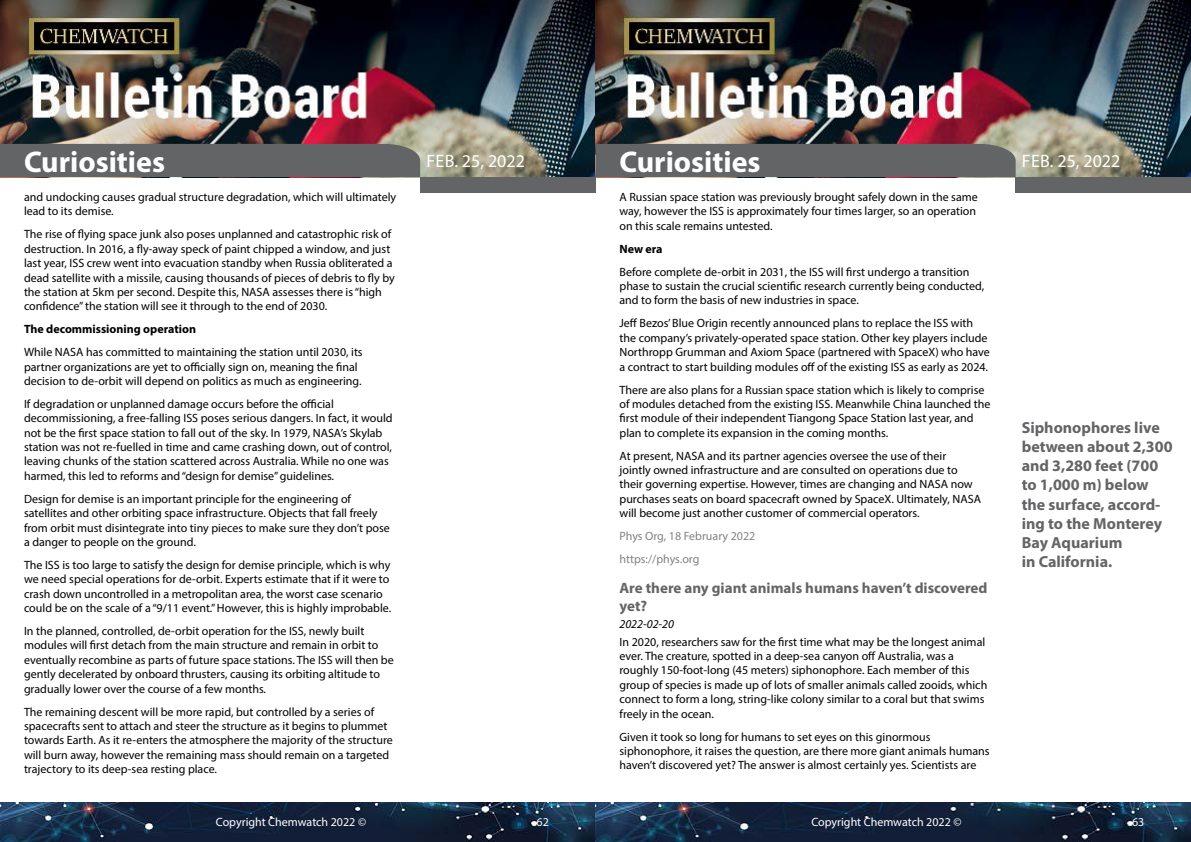
<style>
.page{position:relative;width:1191px;height:842px;background:#fff}
.page>*{position:absolute;margin:0;border:0;box-sizing:border-box;transform-origin:0 0}
.t1{font:700 30px "Myriad Pro";color:#fff}
.t2{font:18px "Myriad Pro";color:#fff}
.t3{font:700 16px/19.2px "Myriad Pro";color:#636466}
.t4{font:700 15px/18px "Myriad Pro";color:#636466}
.t5{font:12px/14.4px "Myriad Pro";color:#000}
.t6{font:12px "Myriad Pro";color:#fff}
.t7{font:12px/22.9px "Myriad Pro";color:#808285}
.t8{font:700 12px "Myriad Pro";color:#000}
.t9{font:italic 12px "Myriad Pro";color:#000}
</style>
<div class="page">
<img style="left:0;top:0;width:1191px;height:177px">
<div style="left:420px;top:177px;width:175px;height:15px;background:#636466"></div>
<div style="left:1015px;top:177px;width:176px;height:15px;background:#636466"></div>
<div style="left:0;top:144px;width:420px;height:33px;background:#636466"></div>
<div style="left:595px;top:144px;width:420px;height:33px;background:#636466"></div>
<img style="left:0;top:802px;width:1191px;height:40px">
<h1 class="t1" style="left:24px;top:142px;width:142px">Curiosities</h1>
<h1 class="t1" style="left:619px;top:142px;width:142px">Curiosities</h1>
<p class="t5" style="left:24px;top:190px;width:374px">and undocking causes gradual structure degradation, which will ultimately lead to its demise.</p>
<p class="t5" style="left:24px;top:227px;width:372px">The rise of flying space junk also poses unplanned and catastrophic risk of destruction. In 2016, a fly-away speck of paint chipped a window, and just last year, ISS crew went into evacuation standby when Russia obliterated a dead satellite with a missile, causing thousands of pieces of debris to fly by the station at 5km per second. Despite this, NASA assesses there is “high confidence” the station will see it through to the end of 2030.</p>
<p class="t8" style="left:24px;top:321px;width:174px">The decommissioning operation</p>
<p class="t5" style="left:24px;top:345px;width:340px">While NASA has committed to maintaining the station until 2030, its partner organizations are yet to officially sign on, meaning the final decision to de-orbit will depend on politics as much as engineering.</p>
<p class="t5" style="left:24px;top:396px;width:370px">If degradation or unplanned damage occurs before the official decommissioning, a free-falling ISS poses serious dangers. In fact, it would not be the first space station to fall out of the sky. In 1979, NASA’s Skylab station was not re-fuelled in time and came crashing down, out of control, leaving chunks of the station scattered across Australia. While no one was harmed, this led to reforms and “design for demise” guidelines.</p>
<p class="t5" style="left:24px;top:491px;width:367px">Design for demise is an important principle for the engineering of satellites and other orbiting space infrastructure. Objects that fall freely from orbit must disintegrate into tiny pieces to make sure they don’t pose a danger to people on the ground.</p>
<p class="t5" style="left:24px;top:557px;width:369px">The ISS is too large to satisfy the design for demise principle, which is why we need special operations for de-orbit. Experts estimate that if it were to crash down uncontrolled in a metropolitan area, the worst case scenario could be on the scale of a “9/11 event.” However, this is highly improbable.</p>
<p class="t5" style="left:24px;top:624px;width:371px">In the planned, controlled, de-orbit operation for the ISS, newly built modules will first detach from the main structure and remain in orbit to eventually recombine as parts of future space stations. The ISS will then be gently decelerated by onboard thrusters, causing its orbiting altitude to gradually lower over the course of a few months.</p>
<p class="t5" style="left:24px;top:704px;width:370px">The remaining descent will be more rapid, but controlled by a series of spacecrafts sent to attach and steer the structure as it begins to plummet towards Earth. As it re-enters the atmosphere the majority of the structure will burn away, however the remaining mass should remain on a targeted trajectory to its deep-sea resting place.</p>
<h2 class="t2" style="left:426px;top:149px;width:100px">Feb. 25, 2022</h2>
<h2 class="t2" style="left:1022px;top:149px;width:100px">Feb. 25, 2022</h2>
<p class="t5" style="left:619px;top:190px;width:360px">A Russian space station was previously brought safely down in the same way, however the ISS is approximately four times larger, so an operation on this scale remains untested.</p>
<p class="t8" style="left:619px;top:241px;width:45px">New era</p>
<p class="t5" style="left:619px;top:264px;width:366px">Before complete de-orbit in 2031, the ISS will first undergo a transition phase to sustain the crucial scientific research currently being conducted, and to form the basis of new industries in space.</p>
<p class="t5" style="left:619px;top:316px;width:372px">Jeff Bezos’ Blue Origin recently announced plans to replace the ISS with the company’s privately-operated space station. Other key players include Northropp Grumman and Axiom Space (partnered with SpaceX) who have a contract to start building modules off of the existing ISS as early as 2024.</p>
<p class="t5" style="left:619px;top:382px;width:372px">There are also plans for a Russian space station which is likely to comprise of modules detached from the existing ISS. Meanwhile China launched the first module of their independent Tiangong Space Station last year, and plan to complete its expansion in the coming months.</p>
<p class="t5" style="left:619px;top:448px;width:363px">At present, NASA and its partner agencies oversee the use of their<br>jointly owned infrastructure and are consulted on operations due to their governing expertise. However, times are changing and NASA now purchases seats on board spacecraft owned by SpaceX. Ultimately, NASA will become just another customer of commercial operators.</p>
<p class="t7" style="left:619px;top:524px;width:137px">Phys Org, 18 February 2022 https://phys.org</p>
<p class="t4" style="left:619px;top:578px;width:369px">Are there any giant animals humans haven’t discovered yet?</p>
<p class="t9" style="left:619px;top:617px;width:56px">2022-02-20</p>
<p class="t5" style="left:619px;top:634px;width:369px">In 2020, researchers saw for the first time what may be the longest animal ever. The creature, spotted in a deep-sea canyon off Australia, was a roughly 150-foot-long (45 meters) siphonophore. Each member of this group of species is made up of lots of smaller animals called zooids, which connect to form a long, string-like colony similar to a coral but that swims freely in the ocean.</p>
<p class="t5" style="left:619px;top:729px;width:371px">Given it took so long for humans to set eyes on this ginormous siphonophore, it raises the question, are there more giant animals humans haven’t discovered yet? The answer is almost certainly yes. Scientists are</p>
<h3 class="t3" style="left:1021px;top:417px;width:152px">Siphonophores live between about 2,300 and 3,280 feet (700 to 1,000 m) below the surface, accord&shy;ing to the Monterey<br>Bay Aquarium<br>in California.</h3>
<p class="t6" style="left:216px;top:815px;width:152px">Copyright Chemwatch 2022 ©</p>
<p class="t6" style="left:536px;top:815px;width:14px">62</p>
<p class="t6" style="left:811px;top:815px;width:152px">Copyright Chemwatch 2022 ©</p>
<p class="t6" style="left:1132px;top:815px;width:14px">63</p>
</div>
